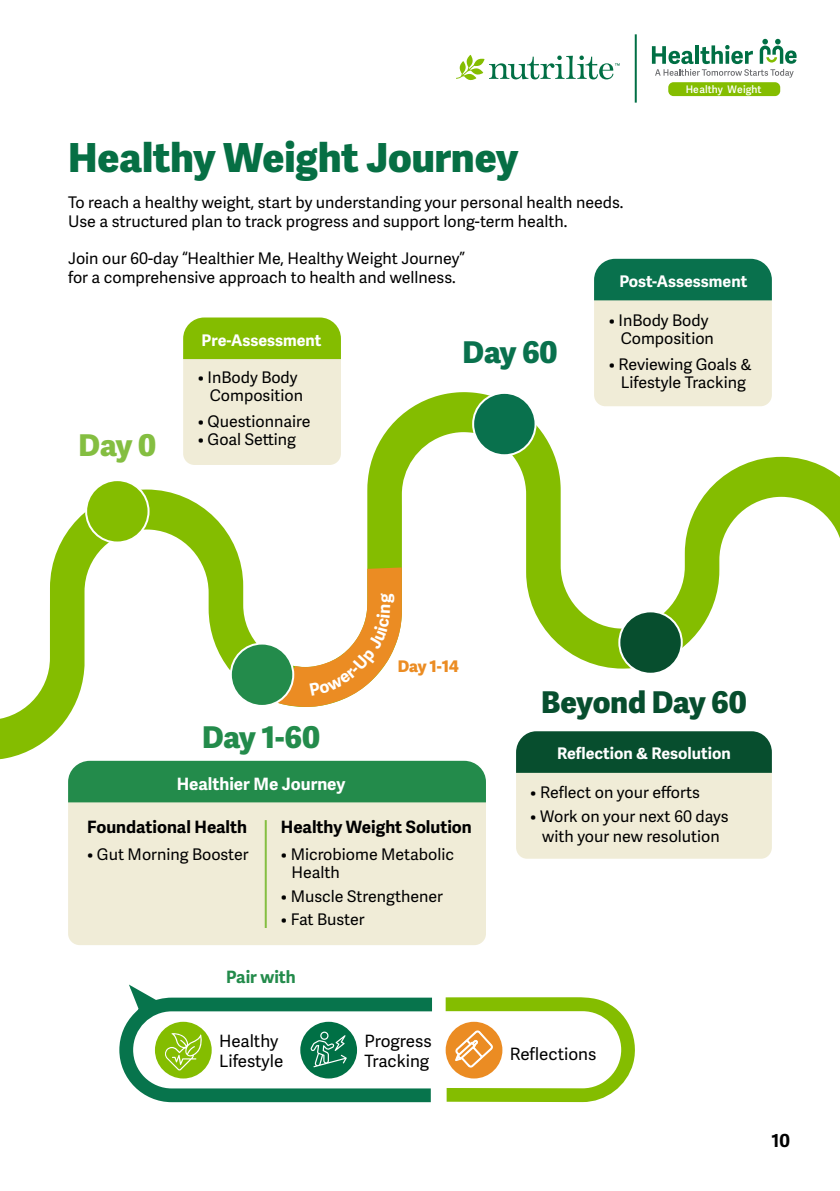
<style>
.page{position:relative;width:840px;height:1191px;background:#fff}
.page>*{position:absolute;margin:0;border:0;box-sizing:border-box;transform-origin:0 0}
.t1{font:800 40px "Adelle Sans";color:#066f44}
.t2{font:800 30px "Adelle Sans";letter-spacing:-.005em;color:#074e2e}
.t3{font:800 30px "Adelle Sans";color:#238b4b}
.t4{font:800 30px "Adelle Sans";color:#09714d}
.t5{font:800 30px "Adelle Sans";color:#84be41}
.t6{font:700 18px "Adelle Sans";color:#000}
.t7{font:17px/20px "Adelle Sans";color:#000}
.t8{font:700 17px "Adelle Sans";color:#000}
.t9{font:700 17px "Adelle Sans";color:#fff}
.t10{font:700 17px "Adelle Sans";color:#238b4b}
.t11{font:16px/18px "Adelle Sans";color:#000}
.t12{font:700 16px "Adelle Sans";color:#fff}
.t13{font:800 16px "Adelle Sans";color:#eb8c23}
.t14{font:600 10.4px "Adelle Sans";color:#fff}
</style>
<div class="page">
<svg style="left:456px;top:55px;width:163px;height:25px"></svg>
<hr style="left:634px;top:34px;width:2px;height:69px;background:#006f44">
<div style="left:668px;top:82px;width:111px;height:14px;background:#84bd00;border-radius:5px"></div>
<svg style="left:651px;top:39px;width:145px;height:39px"></svg>
<svg style="left:0;top:390px;width:839px;height:445px"></svg>
<div style="left:86px;top:480px;width:62px;height:62px;background:#84bd00;border-radius:50%"></div>
<div style="left:85px;top:479px;width:64px;height:64px;border:2px solid #fff;border-radius:50%"></div>
<div style="left:473px;top:393px;width:62px;height:62px;background:#09714d;border-radius:50%"></div>
<div style="left:472px;top:392px;width:64px;height:64px;border:2px solid #fff;border-radius:50%"></div>
<div style="left:619px;top:611px;width:62px;height:63px;background:#074e2e;border-radius:50%"></div>
<div style="left:618px;top:610px;width:64px;height:65px;border:2px solid #fff;border-radius:50%"></div>
<div style="left:183px;top:344px;width:158px;height:121px;background:#f0ecd7;border-radius:11px"></div>
<div style="left:183px;top:317px;width:158px;height:42px;background:#84bd00"></div>
<div style="left:593px;top:285px;width:178px;height:121px;background:#f0ecd7;border-radius:11px"></div>
<div style="left:593px;top:259px;width:178px;height:41px;background:#09714d"></div>
<div style="left:516px;top:758px;width:255px;height:100px;background:#f0ecd7;border-radius:11px"></div>
<div style="left:516px;top:731px;width:255px;height:42px;background:#074e2e"></div>
<div style="left:231px;top:643px;width:62px;height:63px;background:#238b4b;border-radius:50%"></div>
<div style="left:230px;top:642px;width:64px;height:65px;border:2px solid #fff;border-radius:50%"></div>
<svg style="left:119px;top:984px;width:313px;height:119px"></svg>
<svg style="left:445px;top:997px;width:190px;height:106px"></svg>
<div style="left:68px;top:787px;width:417px;height:158px;background:#f0ecd7;border-radius:12px"></div>
<div style="left:68px;top:761px;width:417px;height:41px;background:#238b4b"></div>
<hr style="left:264px;top:820px;width:2px;height:108px;background:#84be41">
<svg style="left:274px;top:567px;width:127px;height:141px"></svg>
<p class="t14" style="left:685px;top:83px;width:77px">Healthy Weight</p>
<h1 class="t1" style="left:68px;top:133px;width:451px">Healthy Weight Journey</h1>
<p class="t11" style="left:68px;top:193px;width:556px;line-height:19.2px">To reach a healthy weight, start by understanding your personal health needs.<br>Use a structured plan to track progress and support long-term health.</p>
<p class="t11" style="left:68px;top:249px;width:398px;line-height:19.2px">Join our 60-day “Healthier Me, Healthy Weight Journey” for a comprehensive approach to health and wellness.</p>
<p class="t12" style="left:619px;top:272px;width:129px">Post-Assessment</p>
<h2 class="t5" style="left:79px;top:427px;width:79px">Day 0</h2>
<p class="t12" style="left:201px;top:330px;width:121px">Pre-Assessment</p>
<p class="t11" style="left:210px;top:368px;width:95px;text-indent:-12px">• InBody Body<br>Composition</p>
<p class="t11" style="left:198px;top:412px;width:114px">• Questionnaire</p>
<p class="t11" style="left:198px;top:430px;width:100px">• Goal Setting</p>
<h2 class="t4" style="left:462px;top:333px;width:96px">Day 60</h2>
<p class="t11" style="left:620px;top:312px;width:95px;text-indent:-12px">• InBody Body<br>Composition</p>
<p class="t11" style="left:608px;top:356px;width:144px;text-align:center">• Reviewing Goals &amp;<br>Lifestyle Tracking</p>
<p class="t13" style="left:397px;top:656px;width:62px">Day 1-14</p>
<h2 class="t3" style="left:202px;top:719px;width:119px">Day 1-60</h2>
<p class="t9" style="left:177px;top:773px;width:170px">Healthier Me Journey</p>
<p class="t8" style="left:281px;top:816px;width:192px">Healthy Weight Solution</p>
<p class="t11" style="left:291px;top:846px;width:164px;text-indent:-11px">• Microbiome Metabolic<br>Health</p>
<p class="t11" style="left:281px;top:887px;width:163px">• Muscle Strengthener</p>
<p class="t11" style="left:281px;top:911px;width:85px">• Fat Buster</p>
<p class="t8" style="left:87px;top:816px;width:161px">Foundational Health</p>
<p class="t11" style="left:87px;top:846px;width:163px">• Gut Morning Booster</p>
<p class="t10" style="left:226px;top:966px;width:71px">Pair with</p>
<p class="t7" style="left:219px;top:1031px;width:66px">Healthy<br>Lifestyle</p>
<p class="t7" style="left:364px;top:1031px;width:69px">Progress<br>Tracking</p>
<h2 class="t2" style="left:541px;top:683px;width:207px">Beyond Day 60</h2>
<p class="t12" style="left:557px;top:744px;width:175px">Reflection &amp; Resolution</p>
<p class="t11" style="left:530px;top:784px;width:171px">• Reflect on your efforts</p>
<p class="t11" style="left:530px;top:807px;width:200px;line-height:20px;text-align:center">• Work on your next 60 days with your new resolution</p>
<p class="t7" style="left:509px;top:1044px;width:88px">Reflections</p>
<p class="t6" style="left:771px;top:1130px;width:20px">10</p>
</div>
